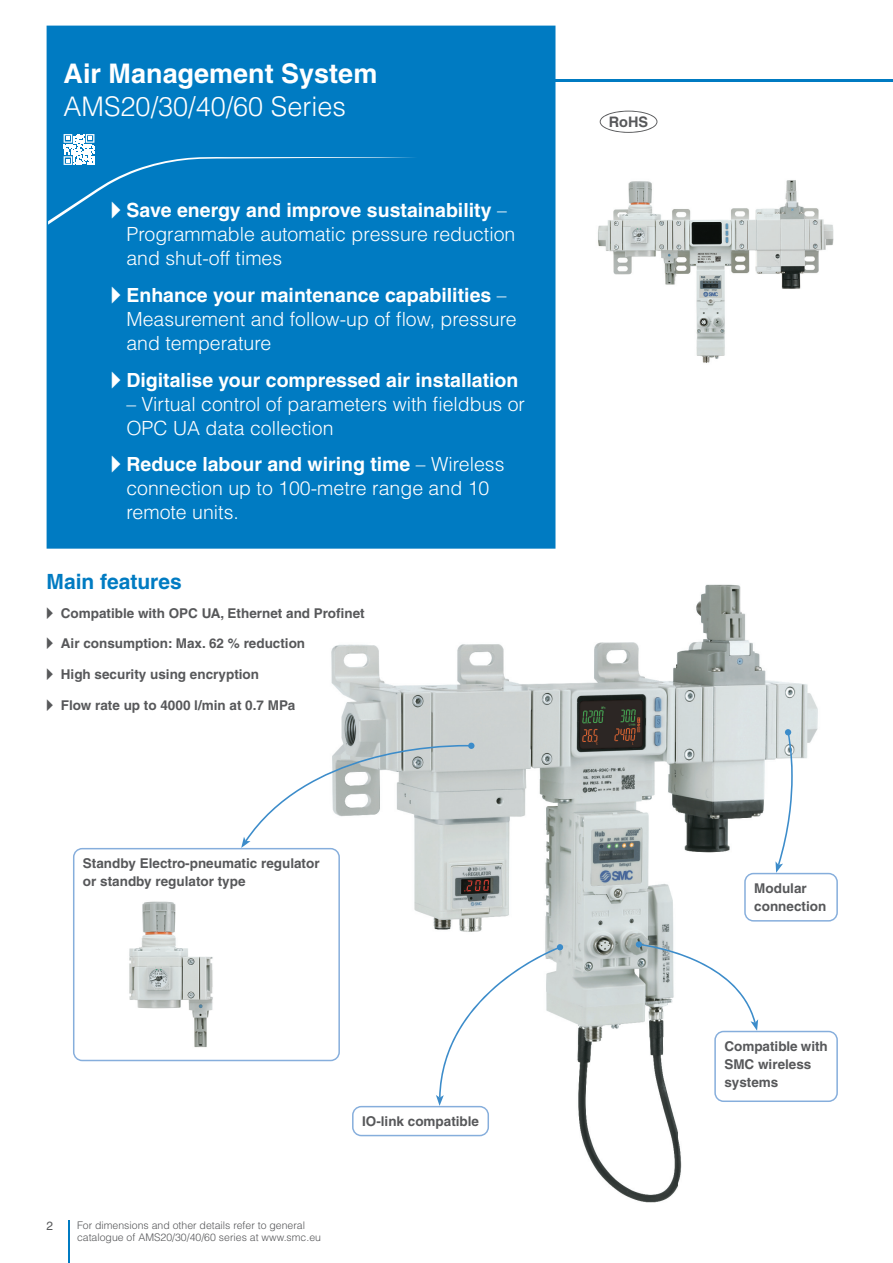
<style>
.page{position:relative;width:893px;height:1263px;background:#fff}
.page>*{position:absolute;margin:0;border:0;box-sizing:border-box;transform-origin:0 0}
.t1{font:300 27px "Helvetica";color:#fff}
.t2{font:700 27px "Helvetica";color:#fff}
.t3{font:700 21px "Helvetica";color:#007bc2}
.t4{font:300 19.5px/24px "Helvetica";color:#fff}
.t5{font:700 19.5px "Helvetica";color:#fff}
.t6{font:700 14.55px "Helvetica";color:#57585a}
.t7{font:700 13.5px/18px "Helvetica";color:#57585a}
.t8{font:12px "Helvetica";color:#57585a}
.t9{font:300 10.5px/12px "Helvetica";color:#57585a}
.s1{font-family:"European Pi Three";font-weight:400}
.s2{font-weight:700}
</style>
<div class="page">
<hr style="left:68px;top:1220px;width:1px;height:43px;background:#007bc2">
<img style="left:322px;top:584px;width:496px;height:619px">
<hr style="left:489px;top:79px;width:403px;height:3px;background:#007bc2">
<div style="left:47px;top:26px;width:508px;height:523px;background:#007bc2"></div>
<svg style="left:64px;top:134px;width:30px;height:31px"></svg>
<svg style="left:73px;top:848px;width:267px;height:213px"></svg>
<svg style="left:241px;top:743px;width:233px;height:105px"></svg>
<svg style="left:352px;top:944px;width:211px;height:192px"></svg>
<svg style="left:638px;top:944px;width:199px;height:158px"></svg>
<div style="left:635px;top:941px;width:7px;height:7px;background:#3c8cca;border-radius:50%"></div>
<svg style="left:744px;top:732px;width:93px;height:190px"></svg>
<div style="left:784px;top:729px;width:7px;height:6px;background:#3c8cca;border-radius:50%"></div>
<svg style="left:599px;top:111px;width:58px;height:22px"></svg>
<img style="left:598px;top:180px;width:236px;height:183px">
<img style="left:122px;top:897px;width:98px;height:154px">
<h1 class="t2" style="left:64px;top:63px;width:315px">Air Management System</h1>
<h1 class="t1" style="left:64px;top:92px;width:284px">AMS20/30/40/60 Series</h1>
<p class="t4" style="left:126px;top:199px;width:390px;text-indent:-15px"><span class="s1">-</span> <span class="s2">Save energy and improve sustainability</span> –<br>Programmable automatic pressure reduction and shut-off times</p>
<p class="t4" style="left:126px;top:283px;width:392px;text-indent:-15px"><span class="s1">-</span> <span class="s2">Enhance your maintenance capabilities</span> –<br>Measurement and follow-up of flow, pressure and temperature</p>
<p class="t5" style="left:111px;top:373px;width:408px"><span class="s1">-</span> Digitalise your compressed air installation</p>
<p class="t4" style="left:126px;top:392px;width:400px">– Virtual control of parameters with fieldbus or<br>OPC UA data collection</p>
<p class="t4" style="left:126px;top:453px;width:379px;text-indent:-15px"><span class="s1">-</span> <span class="s2">Reduce labour and wiring time</span> – Wireless connection up to 100-metre range and 10 remote units.</p>
<p class="t3" style="left:47px;top:574px;width:137px">Main features</p>
<p class="t7" style="left:47px;top:605px;width:319px"><span class="s1">-</span> Compatible with OPC UA, Ethernet and Profinet</p>
<p class="t7" style="left:47px;top:636px;width:260px"><span class="s1">-</span> Air consumption: Max. 62 % reduction</p>
<p class="t7" style="left:47px;top:667px;width:214px"><span class="s1">-</span> High security using encryption</p>
<p class="t7" style="left:47px;top:698px;width:250px"><span class="s1">-</span> Flow rate up to 4000 l/min at 0.7 MPa</p>
<p class="t7" style="left:83px;top:856px;width:238px">Standby Electro-pneumatic regulator or standby regulator type</p>
<p class="t8" style="left:47px;top:1221px;width:8px">2</p>
<p class="t9" style="left:77px;top:1219px;width:245px">For dimensions and other details refer to general catalogue of AMS20/30/40/60 series at www.smc.eu</p>
<p class="t7" style="left:362px;top:1114px;width:118px">IO-link compatible</p>
<p class="t6" style="left:609px;top:117px;width:41px">RoHS</p>
<p class="t7" style="left:754px;top:881px;width:74px">Modular connection</p>
<p class="t7" style="left:724px;top:1039px;width:105px">Compatible with<br>SMC wireless systems</p>
</div>
